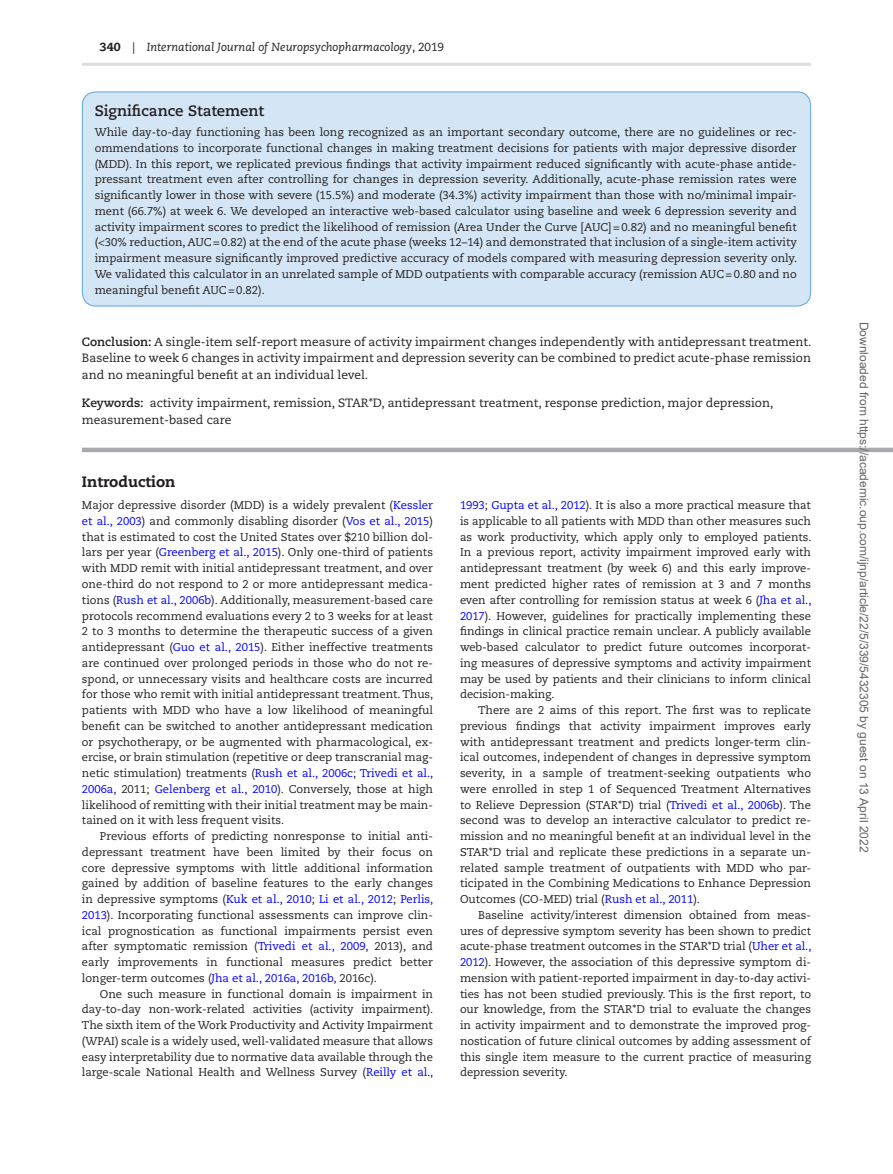
<style>
.page{position:relative;width:893px;height:1174px;background:#fff}
.page>*{position:absolute;margin:0;border:0;box-sizing:border-box;transform-origin:0 0}
.t1{font:700 15px "Caecilia LT Std";color:#231f20}
.t2{font:800 15px "Caecilia LT Std";color:#231f20}
.t3{font:12px/16.5px "Caecilia LT Std";color:#231f20;text-align:justify}
.t4{font:12px "Arial";color:#666}
.t5{font:italic 11.7px "Caecilia LT Std";color:#231f20}
.t6{font:11.25px/15.8px "Caecilia LT Std";color:#231f20;text-align:justify}
.s1{font-weight:800;font-style:normal}
.s2{font-style:normal}
.s3{font-weight:700}
.s4{color:#00f}
</style>
<div class="page">
<hr style="left:82px;top:63px;width:729px;height:3px;background:#dcdddf">
<hr style="left:82px;top:448px;width:811px;height:4px;background:#a8a9ad">
<div style="left:82px;top:92px;width:729px;height:214px;background:#d4e5f5;border-radius:14px"></div>
<div style="left:82px;top:91px;width:729px;height:215px;border:1px solid #5ba8dc;border-radius:14px"></div>
<p class="t5" style="left:100px;top:40px;width:346px"><span class="s1">340</span> <span class="s2">|</span> International Journal of Neuropsychopharmacology<span class="s2">, 2019</span></p>
<h1 class="t1" style="left:95px;top:102px;width:171px">Significance Statement</h1>
<p class="t6" style="left:95px;top:124px;width:704px">While day-to-day functioning has been long recognized as an important secondary outcome, there are no guidelines or rec&shy;ommendations to incorporate functional changes in making treatment decisions for patients with major depressive disorder (MDD). In this report, we replicated previous findings that activity impairment reduced significantly with acute-phase antide&shy;pressant treatment even after controlling for changes in depression severity. Additionally, acute-phase remission rates were significantly lower in those with severe (15.5%) and moderate (34.3%) activity impairment than those with no/minimal impair&shy;ment (66.7%) at week 6. We developed an interactive web-based calculator using baseline and week 6 depression severity and activity impairment scores to predict the likelihood of remission (Area Under the Curve [AUC]=0.82) and no meaningful benefit (&lt;30% reduction, AUC=0.82) at the end of the acute phase (weeks 12–14) and demonstrated that inclusion of a single-item activity impairment measure significantly improved predictive accuracy of models compared with measuring depression severity only.<br>We validated this calculator in an unrelated sample of MDD outpatients with comparable accuracy (remission AUC=0.80 and no meaningful benefit AUC=0.82).</p>
<p class="t3" style="left:82px;top:333px;width:731px"><span class="s3">Conclusion:</span> A single-item self-report measure of activity impairment changes independently with antidepressant treatment.<br>Baseline to week 6 changes in activity impairment and depression severity can be combined to predict acute-phase remission and no meaningful benefit at an individual level.</p>
<p class="t3" style="left:82px;top:395px;width:693px"><span class="s3">Keywords:</span> activity impairment, remission, STAR*D, antidepressant treatment, response prediction, major depression, measurement-based care</p>
<h1 class="t2" style="left:82px;top:472px;width:95px">Introduction</h1>
<p class="t6" style="left:82px;top:497px;width:353px">Major depressive disorder (MDD) is a widely prevalent (<span class="s4">Kessler et al., 2003</span>) and commonly disabling disorder (<span class="s4">Vos et al., 2015</span>) that is estimated to cost the United States over $210 billion dol&shy;lars per year (<span class="s4">Greenberg et al., 2015</span>). Only one-third of patients with MDD remit with initial antidepressant treatment, and over one-third do not respond to 2 or more antidepressant medica&shy;tions (<span class="s4">Rush et al., 2006b</span>). Additionally, measurement-based care protocols recommend evaluations every 2 to 3 weeks for at least 2 to 3 months to determine the therapeutic success of a given antidepressant (<span class="s4">Guo et al., 2015</span>). Either ineffective treatments are continued over prolonged periods in those who do not re&shy;spond, or unnecessary visits and healthcare costs are incurred for those who remit with initial antidepressant treatment. Thus, patients with MDD who have a low likelihood of meaningful benefit can be switched to another antidepressant medication or psychotherapy, or be augmented with pharmacological, ex&shy;ercise, or brain stimulation (repetitive or deep transcranial mag&shy;netic stimulation) treatments (<span class="s4">Rush et al., 2006c</span>; <span class="s4">Trivedi et al., 2006a</span>, 2011; <span class="s4">Gelenberg et al., 2010</span>). Conversely, those at high likelihood of remitting with their initial treatment may be main&shy;tained on it with less frequent visits.</p>
<p class="t6" style="left:82px;top:828px;width:353px;text-indent:18px">Previous efforts of predicting nonresponse to initial anti&shy;depressant treatment have been limited by their focus on core depressive symptoms with little additional information gained by addition of baseline features to the early changes in depressive symptoms (<span class="s4">Kuk et al., 2010</span>; <span class="s4">Li et al., 2012</span>; <span class="s4">Perlis, 2013</span>). Incorporating functional assessments can improve clin&shy;ical prognostication as functional impairments persist even after symptomatic remission (<span class="s4">Trivedi et al., 2009</span>, 2013), and early improvements in functional measures predict better longer-term outcomes (<span class="s4">Jha et al., 2016a, 2016b</span>, 2016c).</p>
<p class="t6" style="left:82px;top:986px;width:353px;text-indent:18px">One such measure in functional domain is impairment in day-to-day non-work-related activities (activity impairment).<br>The sixth item of the Work Productivity and Activity Impairment (WPAI) scale is a widely used, well-validated measure that allows easy interpretability due to normative data available through the large-scale National Health and Wellness Survey (<span class="s4">Reilly et al.,</span></p>
<p class="t6" style="left:460px;top:497px;width:353px"><span class="s4">1993</span>; <span class="s4">Gupta et al., 2012</span>). It is also a more practical measure that is applicable to all patients with MDD than other measures such as work productivity, which apply only to employed patients.<br>In a previous report, activity impairment improved early with antidepressant treatment (by week 6) and this early improve&shy;ment predicted higher rates of remission at 3 and 7 months even after controlling for remission status at week 6 (<span class="s4">Jha et al., 2017</span>). However, guidelines for practically implementing these findings in clinical practice remain unclear. A publicly available web-based calculator to predict future outcomes incorporat&shy;ing measures of depressive symptoms and activity impairment may be used by patients and their clinicians to inform clinical decision-making.</p>
<p class="t6" style="left:460px;top:702px;width:353px;text-indent:18px">There are 2 aims of this report. The first was to replicate previous findings that activity impairment improves early with antidepressant treatment and predicts longer-term clin&shy;ical outcomes, independent of changes in depressive symptom severity, in a sample of treatment-seeking outpatients who were enrolled in step 1 of Sequenced Treatment Alternatives to Relieve Depression (STAR*D) trial (<span class="s4">Trivedi et al., 2006b</span>). The second was to develop an interactive calculator to predict re&shy;mission and no meaningful benefit at an individual level in the STAR*D trial and replicate these predictions in a separate un&shy;related sample treatment of outpatients with MDD who par&shy;ticipated in the Combining Medications to Enhance Depression Outcomes (CO-MED) trial (<span class="s4">Rush et al., 2011</span>).</p>
<p class="t6" style="left:460px;top:907px;width:353px;text-indent:18px">Baseline activity/interest dimension obtained from meas&shy;ures of depressive symptom severity has been shown to predict acute-phase treatment outcomes in the STAR*D trial (<span class="s4">Uher et al., 2012</span>). However, the association of this depressive symptom di&shy;mension with patient-reported impairment in day-to-day activi&shy;ties has not been studied previously. This is the first report, to our knowledge, from the STAR*D trial to evaluate the changes in activity impairment and to demonstrate the improved prog&shy;nostication of future clinical outcomes by adding assessment of this single item measure to the current practice of measuring depression severity.</p>
<p class="t4" style="left:868px;top:321px;width:532px;rotate:90deg">Downloaded from https://academic.oup.com/ijnp/article/22/5/339/5432305 by guest on 13 April 2022</p>
</div>
